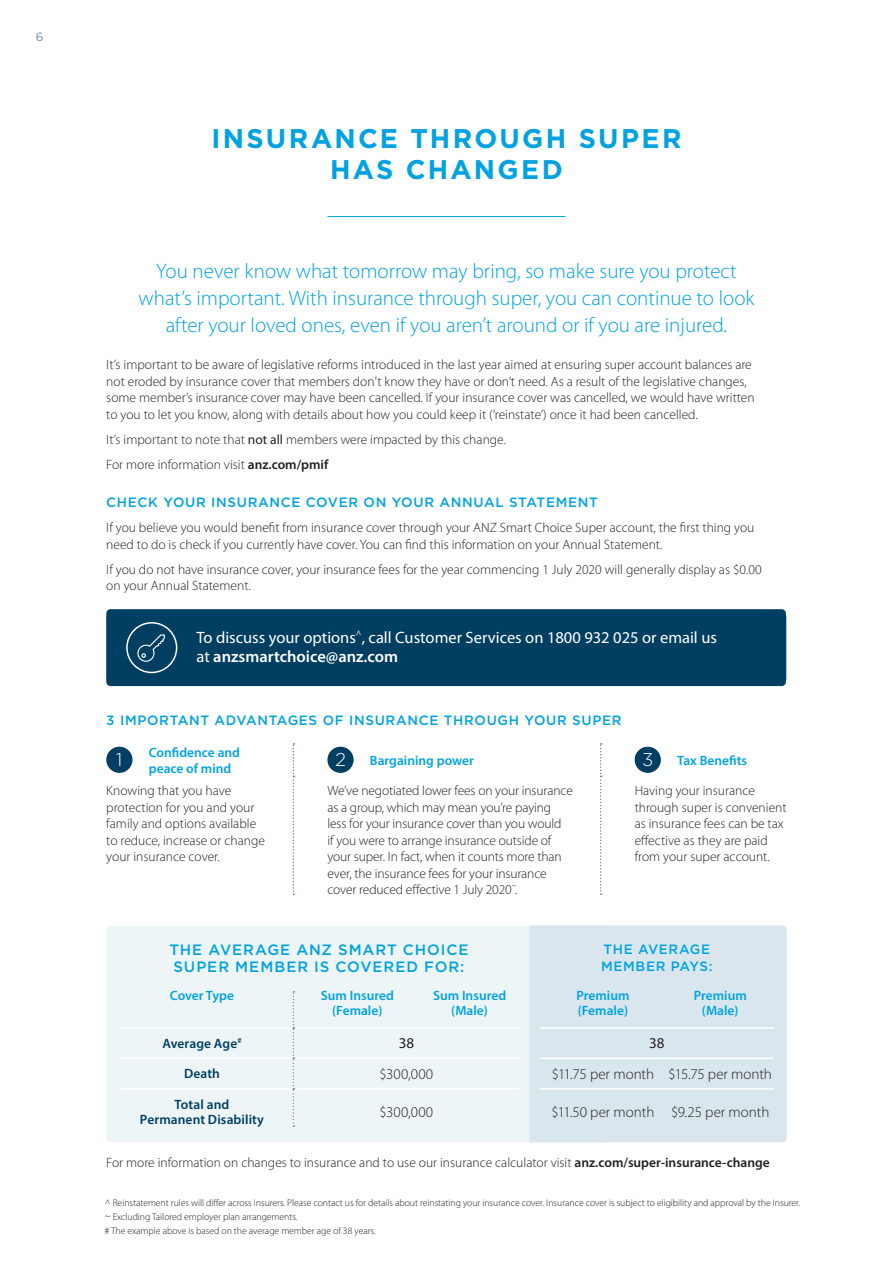
<style>
.page{position:relative;width:893px;height:1263px;background:#fff}
.page>*{position:absolute;margin:0;border:0;box-sizing:border-box;transform-origin:0 0}
.t1{font:700 27px/31.5px "Gotham";letter-spacing:.085em;color:#00a2e1;text-align:center}
.t2{font:300 21px/27px "Myriad Pro";color:#00a2e1;text-align:center}
.t3{font:300 18.45px "Gotham";color:#fff}
.t4{font:16.5px/19.5px "Myriad Pro";color:#fff}
.t5{font:300 15px "Myriad Pro";letter-spacing:-.005em;color:#231f20}
.t6{font:500 15px/16.5px "Gotham";letter-spacing:.06em;color:#00a2e1}
.t7{font:15px "Myriad Pro";color:#231f20}
.t8{font:300 13.5px/16.5px "Myriad Pro";color:#231f20}
.t9{font:600 13.5px/15px "Myriad Pro";color:#00a2e1;text-align:center}
.t10{font:500 13.5px/16.5px "Gotham";letter-spacing:.05em;color:#00a2e1}
.t11{font:600 13.5px/15px "Myriad Pro";letter-spacing:.005em;color:#003f61;text-align:center}
.t12{font:12px "Gotham";color:#6e94ab}
.t13{font:300 9.75px/13.8px "Myriad Pro";letter-spacing:-.005em;color:#231f20}
.s1{font-weight:400}
.s2{font-weight:600}
</style>
<div class="page">
<hr style="left:892px;top:0;width:1px;height:1263px;background:#eaf2f6">
<svg style="left:293px;top:743px;width:1px;height:152px"></svg>
<svg style="left:600px;top:743px;width:2px;height:152px"></svg>
<div style="left:106px;top:747px;width:26px;height:26px;background:#003f61;border-radius:50%"></div>
<div style="left:327px;top:747px;width:27px;height:26px;background:#003f61;border-radius:50%"></div>
<div style="left:635px;top:747px;width:26px;height:26px;background:#003f61;border-radius:50%"></div>
<hr style="left:327px;top:216px;width:239px;height:1px;background:#00a2e1">
<div style="left:106px;top:926px;width:423px;height:216px;background:#eef5f7"></div>
<div style="left:529px;top:925px;width:258px;height:217px;background:#d9e6ee"></div>
<hr style="left:119px;top:1027px;width:174px;height:2px;background:#fff">
<hr style="left:294px;top:1027px;width:126px;height:2px;background:#fff">
<hr style="left:420px;top:1027px;width:99px;height:2px;background:#fff">
<hr style="left:119px;top:1057px;width:174px;height:2px;background:#fff">
<hr style="left:294px;top:1057px;width:126px;height:2px;background:#fff">
<hr style="left:420px;top:1057px;width:99px;height:2px;background:#fff">
<hr style="left:119px;top:1088px;width:174px;height:2px;background:#fff">
<hr style="left:294px;top:1088px;width:126px;height:2px;background:#fff">
<hr style="left:420px;top:1088px;width:99px;height:2px;background:#fff">
<hr style="left:539px;top:1027px;width:127px;height:2px;background:#fff">
<hr style="left:666px;top:1027px;width:108px;height:2px;background:#fff">
<hr style="left:539px;top:1057px;width:127px;height:2px;background:#fff">
<hr style="left:666px;top:1057px;width:108px;height:2px;background:#fff">
<hr style="left:539px;top:1088px;width:127px;height:2px;background:#fff">
<hr style="left:666px;top:1088px;width:108px;height:2px;background:#fff">
<svg style="left:293px;top:991px;width:1px;height:136px"></svg>
<div style="left:106px;top:609px;width:680px;height:77px;background:#003f61;border-radius:4px"></div>
<svg style="left:137px;top:634px;width:28px;height:28px"></svg>
<div style="left:126px;top:622px;width:51px;height:51px;border:2px solid #fff;border-radius:50%"></div>
<p class="t12" style="left:36px;top:29px;width:9px">6</p>
<h1 class="t1" style="left:211px;top:122px;width:472px">INSURANCE THROUGH SUPER<br>HAS CHANGED</h1>
<h2 class="t2" style="left:139px;top:258px;width:617px">You never know what tomorrow may bring, so make sure you protect what’s important. With insurance through super, you can continue to look after your loved ones, even if you aren’t around or if you are injured.</h2>
<p class="t8" style="left:106px;top:356px;width:650px">It’s important to be aware of legislative reforms introduced in the last year aimed at ensuring super account balances are not eroded by insurance cover that members don't know they have or don’t need. As a result of the legislative changes, some member’s insurance cover may have been cancelled. If your insurance cover was cancelled, we would have written to you to let you know, along with details about how you could keep it (‘reinstate’) once it had been cancelled.</p>
<p class="t8" style="left:106px;top:426px;width:401px;line-height:25px">It’s important to note that <span class="s1">not all</span> members were impacted by this change.<br>For more information visit <span class="s2">anz.com/pmif</span></p>
<p class="t10" style="left:106px;top:494px;width:493px">CHECK YOUR INSURANCE COVER ON YOUR ANNUAL STATEMENT</p>
<p class="t8" style="left:106px;top:519px;width:650px">If you believe you would benefit from insurance cover through your ANZ Smart Choice Super account, the first thing you need to do is check if you currently have cover. You can find this information on your Annual Statement.</p>
<p class="t8" style="left:106px;top:561px;width:657px">If you do not have insurance cover, your insurance fees for the year commencing 1 July 2020 will generally display as $0.00 on your Annual Statement.</p>
<p class="t4" style="left:194px;top:628px;width:522px">To discuss your options<sup>^</sup>, cal Customer Services on 1800 932 025 or email us at <span class="s2">anzsmartchoice@anz.com</span></p>
<p class="t4" style="left:196px;top:628px;width:522px">To discuss your options<sup>^</sup>, call Customer Services on 1800 932 025 or email us at <span class="s2">anzsmartchoice@anz.com</span></p>
<p class="t10" style="left:106px;top:712px;width:517px">3 IMPORTANT ADVANTAGES OF INSURANCE THROUGH YOUR SUPER</p>
<h3 class="t3" style="left:116px;top:748px;width:8px">1</h3>
<p class="t9" style="left:149px;top:743px;width:93px;line-height:16.5px;text-align:left">Confidence and peace of mind</p>
<h3 class="t3" style="left:335px;top:748px;width:12px">2</h3>
<p class="t9" style="left:370px;top:752px;width:105px">Bargaining power</p>
<h3 class="t3" style="left:642px;top:748px;width:13px">3</h3>
<p class="t9" style="left:677px;top:752px;width:71px">Tax Benefits</p>
<p class="t8" style="left:106px;top:782px;width:160px">Knowing that you have protection for you and your family and options available to reduce, increase or change your insurance cover.</p>
<p class="t8" style="left:327px;top:782px;width:247px">We’ve negotiated lower fees on your insurance as a group, which may mean you’re paying less for your insurance cover than you would<br>if you were to arrange insurance outside of your super. In fact, when it counts more than ever, the insurance fees for your insurance cover reduced effective 1 July 2020<sup>~</sup>.</p>
<p class="t8" style="left:635px;top:782px;width:153px">Having your insurance through super is convenient as insurance fees can be tax effective as they are paid from your super account.</p>
<p class="t6" style="left:169px;top:942px;width:301px">THE AVERAGE ANZ SMART CHOICE<br>SUPER MEMBER IS COVERED FOR:</p>
<p class="t10" style="left:601px;top:941px;width:113px">THE AVERAGE<br>MEMBER PAYS:</p>
<p class="t9" style="left:170px;top:988px;width:66px">Cover Type</p>
<p class="t9" style="left:321px;top:988px;width:75px">Sum Insured (Female)</p>
<p class="t9" style="left:433px;top:988px;width:75px">Sum Insured (Male)</p>
<p class="t9" style="left:576px;top:988px;width:55px;text-align:left">Premium (Female)</p>
<p class="t9" style="left:694px;top:988px;width:55px">Premium (Male)</p>
<p class="t11" style="left:162px;top:1035px;width:81px">Average Age<sup>#</sup></p>
<p class="t7" style="left:399px;top:1035px;width:17px">38</p>
<p class="t7" style="left:649px;top:1035px;width:17px">38</p>
<p class="t11" style="left:184px;top:1066px;width:37px">Death</p>
<p class="t5" style="left:380px;top:1064px;width:55px">$300,000</p>
<p class="t5" style="left:552px;top:1064px;width:222px">$11.75 per month $15.75 per month</p>
<p class="t11" style="left:140px;top:1097px;width:126px">Total and<br>Permanent Disability</p>
<p class="t5" style="left:380px;top:1103px;width:55px">$300,000</p>
<p class="t5" style="left:551px;top:1103px;width:219px">$11.50 per month $9.25 per month</p>
<p class="t8" style="left:106px;top:1154px;width:665px">For more information on changes to insurance and to use our insurance calculator visit <span class="s2">anz.com/super-insurance-change</span></p>
<p class="t13" style="left:105px;top:1196px;width:697px">^ Reinstatement rules will differ across Insurers. Please contact us for details about reinstating your insurance cover. Insurance cover is subject to eligibility and approval by the Insurer. ~ Excluding Tailored employer plan arrangements.<br># The example above is based on the average member age of 38 years.</p>
</div>
